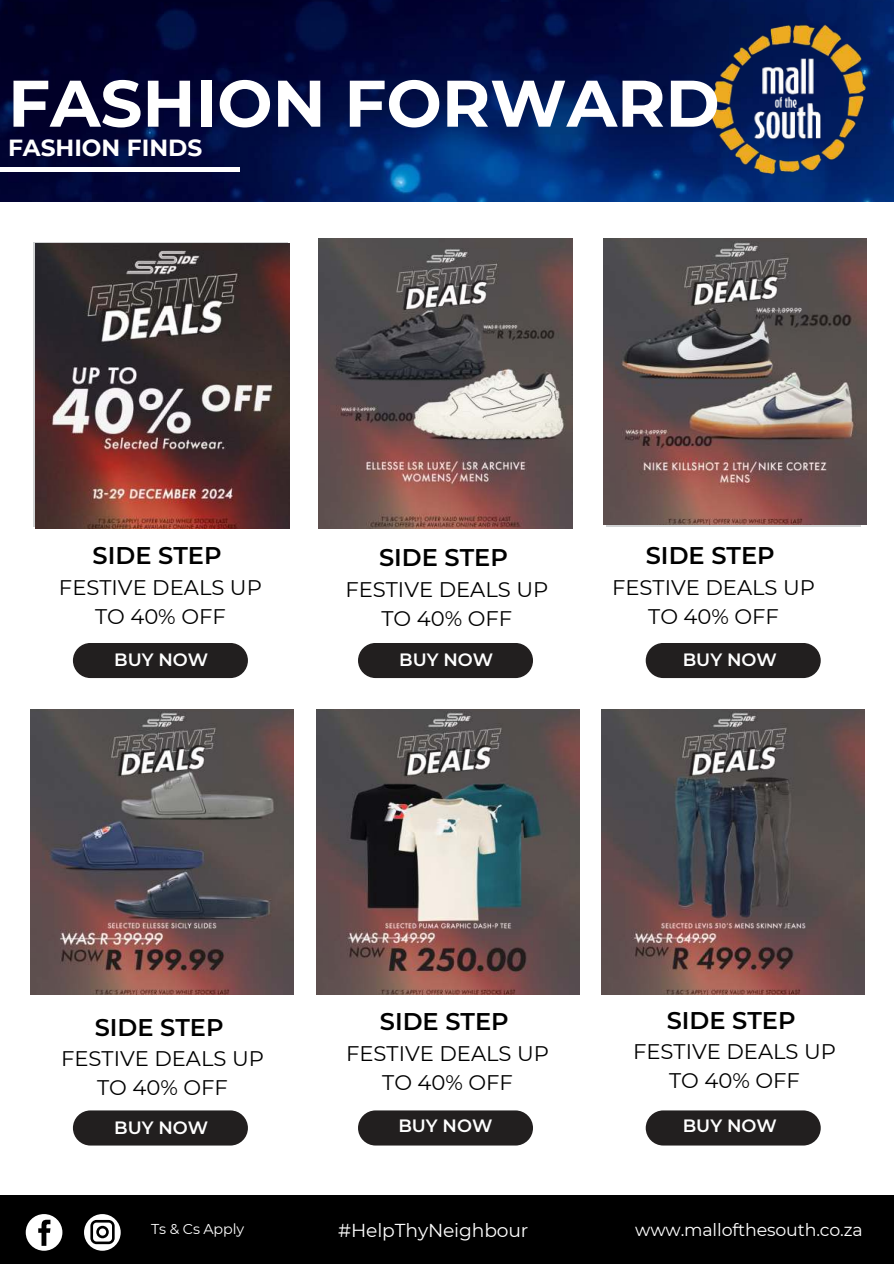
<style>
.page{position:relative;width:894px;height:1264px;background:#fff}
.page>*{position:absolute;margin:0;border:0;box-sizing:border-box;transform-origin:0 0}
.t1{font:700 65.7px "Montserrat";color:#fff}
.t2{font:600 24.15px "Montserrat";color:#000}
.t3{font:700 23.25px "Montserrat";color:#fff}
.t4{font:21.15px/29.2px "Montserrat";color:#000;text-align:center}
.t5{font:18.75px "Montserrat";letter-spacing:-.005em;color:#fff}
.t6{font:600 17.85px "Montserrat";color:#fff}
.t7{font:17.4px "Montserrat";letter-spacing:-.01em;color:#fff}
.t8{font:14.25px "Montserrat";letter-spacing:-.01em;color:#fff}
</style>
<div class="page">
<img style="left:0;top:0;width:893px;height:201px">
<hr style="left:0;top:167px;width:239px;height:4px;background:#fff">
<div style="left:73px;top:643px;width:175px;height:35px;background:#221f1f;border-radius:18px"></div>
<div style="left:73px;top:1110px;width:175px;height:35px;background:#221f1f;border-radius:18px"></div>
<div style="left:358px;top:643px;width:175px;height:35px;background:#221f1f;border-radius:18px"></div>
<div style="left:358px;top:1110px;width:175px;height:35px;background:#221f1f;border-radius:18px"></div>
<div style="left:645px;top:643px;width:175px;height:35px;background:#221f1f;border-radius:18px"></div>
<div style="left:645px;top:1110px;width:175px;height:35px;background:#221f1f;border-radius:18px"></div>
<div style="left:0;top:1195px;width:893px;height:68px;background:#000"></div>
<svg style="left:26px;top:1214px;width:36px;height:36px"></svg>
<svg style="left:84px;top:1214px;width:37px;height:36px"></svg>
<img style="left:704px;top:18px;width:168px;height:164px">
<img style="left:35px;top:243px;width:254px;height:285px">
<img style="left:318px;top:239px;width:254px;height:289px">
<img style="left:603px;top:239px;width:262px;height:285px">
<img style="left:601px;top:709px;width:263px;height:285px">
<img style="left:316px;top:709px;width:263px;height:285px">
<img style="left:30px;top:709px;width:263px;height:285px">
<h1 class="t1" style="left:8px;top:56px;width:713px">FASHION FORWARD</h1>
<p class="t3" style="left:8px;top:131px;width:196px">FASHION FINDS</p>
<p class="t2" style="left:93px;top:538px;width:130px">SIDE STEP</p>
<p class="t4" style="left:59px;top:572px;width:204px">FESTIVE DEALS UP<br>TO 40% OFF</p>
<p class="t6" style="left:114px;top:647px;width:95px">BUY NOW</p>
<p class="t6" style="left:399px;top:647px;width:95px">BUY NOW</p>
<p class="t6" style="left:682px;top:647px;width:95px">BUY NOW</p>
<p class="t2" style="left:645px;top:538px;width:130px">SIDE STEP</p>
<p class="t4" style="left:612px;top:572px;width:204px">FESTIVE DEALS UP<br>TO 40% OFF</p>
<p class="t2" style="left:379px;top:540px;width:130px">SIDE STEP</p>
<p class="t4" style="left:345px;top:574px;width:204px">FESTIVE DEALS UP<br>TO 40% OFF</p>
<p class="t2" style="left:95px;top:1010px;width:130px">SIDE STEP</p>
<p class="t4" style="left:61px;top:1043px;width:204px">FESTIVE DEALS UP<br>TO 40% OFF</p>
<p class="t2" style="left:380px;top:1004px;width:130px">SIDE STEP</p>
<p class="t4" style="left:346px;top:1037px;width:204px">FESTIVE DEALS UP<br>TO 40% OFF</p>
<p class="t2" style="left:666px;top:1002px;width:130px">SIDE STEP</p>
<p class="t4" style="left:633px;top:1036px;width:204px">FESTIVE DEALS UP<br>TO 40% OFF</p>
<p class="t6" style="left:114px;top:1114px;width:95px">BUY NOW</p>
<p class="t6" style="left:398px;top:1112px;width:95px">BUY NOW</p>
<p class="t6" style="left:682px;top:1112px;width:95px">BUY NOW</p>
<p class="t8" style="left:151px;top:1219px;width:94px">Ts &amp; Cs Apply</p>
<p class="t5" style="left:338px;top:1217px;width:192px">#HelpThyNeighbour</p>
<p class="t7" style="left:635px;top:1218px;width:229px">www.mallofthesouth.co.za</p>
</div>
